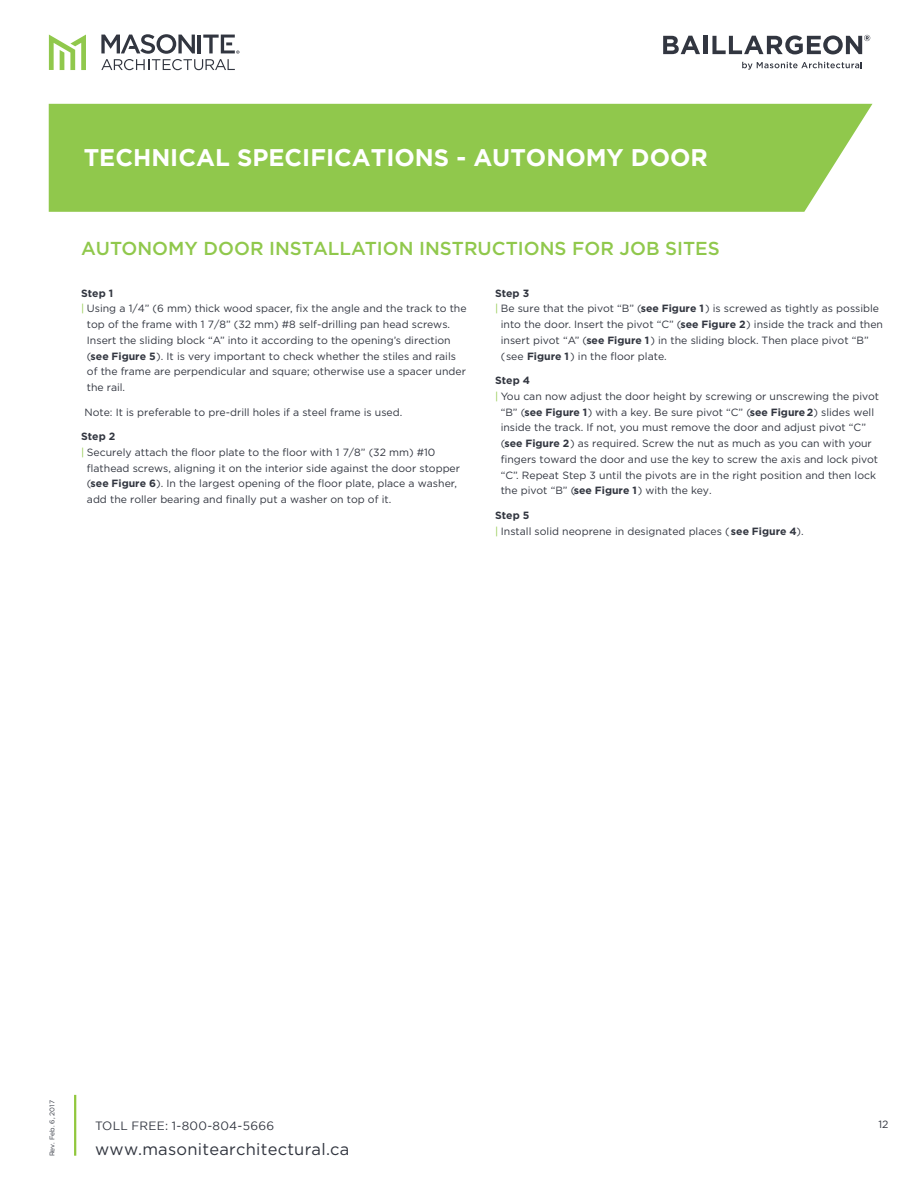
<style>
.page{position:relative;width:918px;height:1188px;background:#fff}
.page>*{position:absolute;margin:0;border:0;box-sizing:border-box;transform-origin:0 0}
.t1{font:700 24px "Gotham";color:#fff}
.t2{font:500 18.75px "Gotham";color:#90c84c}
.t3{font:16.5px "Gotham";letter-spacing:.015em;color:#323640}
.t4{font:12px "Gotham";letter-spacing:.025em;color:#323640}
.t5{font:10.5px/15.8px "Gotham";color:#323640}
.t6{font:700 10.5px "Gotham";color:#323640}
.t7{font:6.75px "Gotham";color:#323640}
.s1{color:#90c84c}
.s2{font-weight:700}
</style>
<div class="page">
<svg style="left:49px;top:35px;width:37px;height:35px"></svg>
<svg style="left:101px;top:34px;width:138px;height:36px"></svg>
<div style="left:49px;top:104px;width:823px;height:108px;background:#90c84c"></div>
<hr style="left:74px;top:1095px;width:2px;height:61px;background:#91c73d">
<svg style="left:663px;top:36px;width:37px;height:18px"></svg>
<hr style="left:703px;top:36px;width:4px;height:18px;background:#323640">
<svg style="left:712px;top:35px;width:158px;height:19px"></svg>
<svg style="left:742px;top:62px;width:120px;height:8px"></svg>
<h1 class="t1" style="left:84px;top:144px;width:626px">TECHNICAL SPECIFICATIONS - AUTONOMY DOOR</h1>
<h2 class="t2" style="left:81px;top:236px;width:640px">AUTONOMY DOOR INSTALLATION INSTRUCTIONS FOR JOB SITES</h2>
<p class="t6" style="left:81px;top:286px;width:34px">Step 1</p>
<p class="t5" style="left:81px;top:301px;width:387px"><span class="s1">|</span> Using a 1/4” (6 mm) thick wood spacer, fix the angle and the track to the</p>
<p class="t5" style="left:87px;top:316px;width:365px">top of the frame with 1 7/8” (32 mm) #8 self-drilling pan head screws.</p>
<p class="t5" style="left:87px;top:332px;width:365px">Insert the sliding block “A” into it according to the opening’s direction</p>
<p class="t5" style="left:87px;top:348px;width:371px">(<span class="s2">see Figure 5</span>). It is very important to check whether the stiles and rails</p>
<p class="t5" style="left:87px;top:364px;width:381px">of the frame are perpendicular and square; otherwise use a spacer under</p>
<p class="t5" style="left:87px;top:379px;width:40px">the rail.</p>
<p class="t5" style="left:84px;top:404px;width:320px">Note: It is preferable to pre-drill holes if a steel frame is used.</p>
<p class="t6" style="left:81px;top:429px;width:36px">Step 2</p>
<p class="t5" style="left:81px;top:444px;width:356px"><span class="s1">|</span> Securely attach the floor plate to the floor with 1 7/8” (32 mm) #10</p>
<p class="t5" style="left:87px;top:460px;width:375px">flathead screws, aligning it on the interior side against the door stopper</p>
<p class="t5" style="left:87px;top:475px;width:372px">(<span class="s2">see Figure 6</span>). In the largest opening of the floor plate, place a washer,</p>
<p class="t5" style="left:87px;top:491px;width:306px">add the roller bearing and finally put a washer on top of it.</p>
<p class="t6" style="left:495px;top:286px;width:36px">Step 3</p>
<p class="t5" style="left:495px;top:301px;width:386px"><span class="s1">|</span> Be sure that the pivot “B” (<span class="s2">see Figure 1</span> ) is screwed as tightly as possible</p>
<p class="t5" style="left:501px;top:316px;width:384px">into the door. Insert the pivot “C” (<span class="s2">see Figure 2</span>) inside the track and then</p>
<p class="t5" style="left:501px;top:332px;width:369px">insert pivot “A” (<span class="s2">see Figure 1</span> ) in the sliding block. Then place pivot “B”</p>
<p class="t5" style="left:501px;top:348px;width:167px">(see <span class="s2">Figure 1</span> ) in the floor plate.</p>
<p class="t6" style="left:495px;top:373px;width:36px">Step 4</p>
<p class="t5" style="left:495px;top:388px;width:386px"><span class="s1">|</span> You can now adjust the door height by screwing or unscrewing the pivot</p>
<p class="t5" style="left:501px;top:404px;width:375px">“B” (<span class="s2">see Figure 1</span>) with a key. Be sure pivot “C” (<span class="s2">see Figure2</span>) slides well</p>
<p class="t5" style="left:501px;top:420px;width:367px">inside the track. If not, you must remove the door and adjust pivot “C”</p>
<p class="t5" style="left:501px;top:435px;width:373px">(<span class="s2">see Figure 2</span>) as required. Screw the nut as much as you can with your</p>
<p class="t5" style="left:501px;top:451px;width:379px">fingers toward the door and use the key to screw the axis and lock pivot</p>
<p class="t5" style="left:501px;top:467px;width:377px">“C”. Repeat Step 3 until the pivots are in the right position and then lock</p>
<p class="t5" style="left:501px;top:483px;width:212px">the pivot “B” (<span class="s2">see Figure 1</span>) with the key.</p>
<p class="t5" style="left:495px;top:507px;width:310px"><span class="s2">Step 5<br></span><span class="s1">|</span> Install solid neoprene in designated places ( <span class="s2">see Figure 4</span>).</p>
<p class="t7" style="left:48px;top:1156px;width:58px;rotate:-90deg">Rev. Feb. 6, 2017</p>
<p class="t4" style="left:95px;top:1119px;width:181px">TOLL FREE: 1-800-804-5666</p>
<h3 class="t3" style="left:95px;top:1139px;width:256px">www.masonitearchitectural.ca</h3>
<p class="t5" style="left:878px;top:1116px;width:12px">12</p>
</div>
